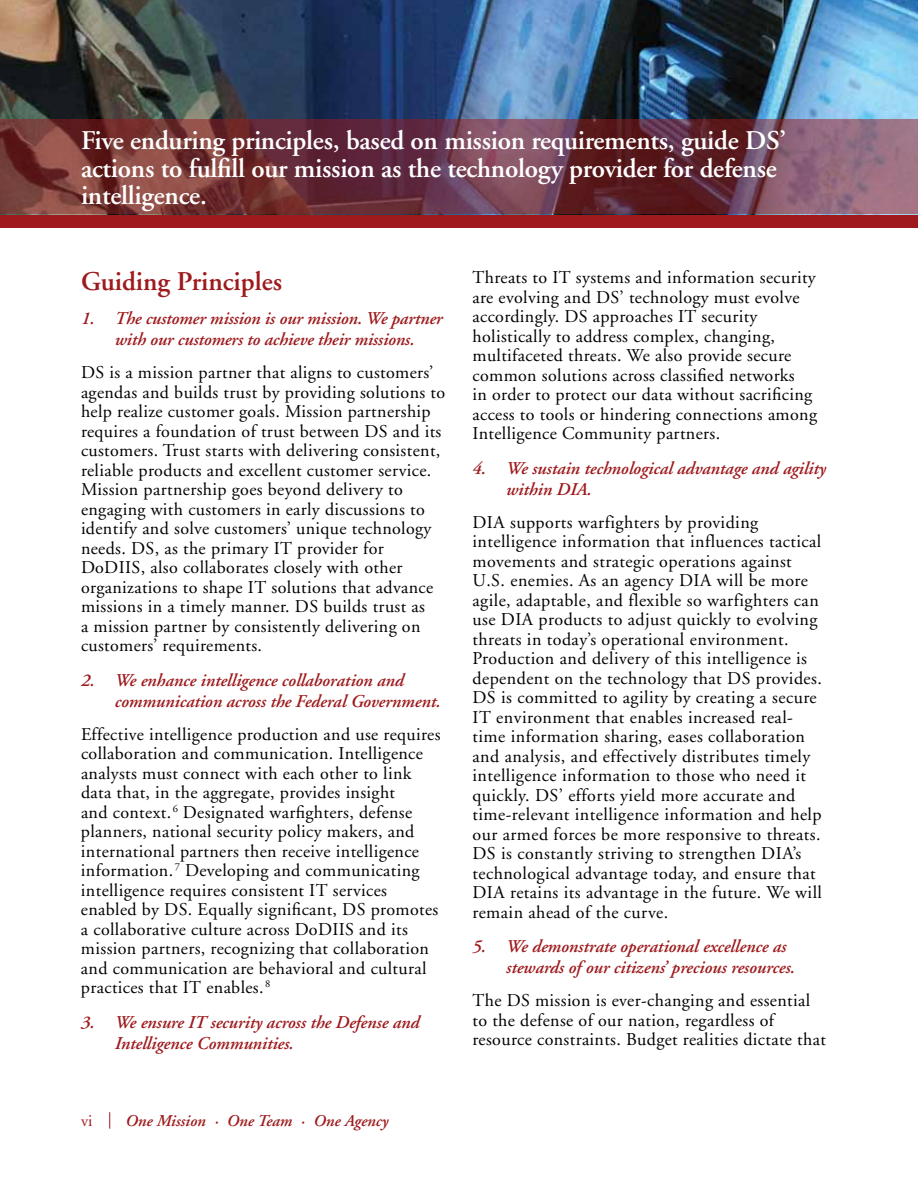
<style>
.page{position:relative;width:918px;height:1188px;background:#fff}
.page>*{position:absolute;margin:0;border:0;box-sizing:border-box;transform-origin:0 0}
.t1{font:600 27px/27.8px "Adobe Garamond";letter-spacing:-.01em;color:#fff}
.t2{font:600 27px "Adobe Garamond";color:#9e1a1d}
.t3{font:18px/19.5px "Adobe Garamond";letter-spacing:.02em;color:#000}
.t4{font:italic 600 18px/21px "Adobe Garamond";letter-spacing:-.005em;color:#9e1a1d}
.t5{font:italic 600 16.5px "Adobe Garamond";color:#9e1a1d}
.t6{font:16.5px "Adobe Garamond";color:#9e1a1d}
</style>
<div class="page">
<svg style="left:109px;top:1112px;width:1px;height:17px"></svg>
<img style="left:0;top:0;width:918px;height:215px">
<div style="left:0;top:215px;width:918px;height:13px;background:#9e1a1d"></div>
<svg style="left:0;top:119px;width:918px;height:95px;background:#733c46"></svg>
<h1 class="t1" style="left:81px;top:127px;width:707px">Five enduring principles, based on mission requirements, guide DS’ actions to fulfill our mission as the technology provider for defense intelligence.</h1>
<h1 class="t2" style="left:81px;top:266px;width:203px">Guiding Principles</h1>
<p class="t4" style="left:81px;top:309px;width:363px;text-align:center">1. The customer mission is our mission. We partner with our customers to achieve their missions.</p>
<p class="t3" style="left:81px;top:363px;width:366px">DS is a mission partner that aligns to customers’ agendas and builds trust by providing solutions to help realize customer goals. Mission partnership requires a foundation of trust between DS and its customers. Trust starts with delivering consistent, reliable products and excellent customer service.<br>Mission partnership goes beyond delivery to engaging with customers in early discussions to identify and solve customers’ unique technology needs. DS, as the primary IT provider for DoDIIS, also collaborates closely with other organizations to shape IT solutions that advance missions in a timely manner. DS builds trust as<br>a mission partner by consistently delivering on customers’ requirements.</p>
<p class="t4" style="left:115px;top:670px;width:327px;text-indent:-34px">2. We enhance intelligence collaboration and communication across the Federal Government.</p>
<p class="t3" style="left:81px;top:725px;width:361px">Effective intelligence production and use requires collaboration and communication. Intelligence analysts must connect with each other to link data that, in the aggregate, provides insight<br>and context. <sup>6</sup> Designated warfighters, defense planners, national security policy makers, and international partners then receive intelligence information. <sup>7</sup> Developing and communicating intelligence requires consistent IT services enabled by DS. Equally significant, DS promotes a collaborative culture across DoDIIS and its mission partners, recognizing that collaboration and communication are behavioral and cultural practices that IT enables. <sup>8</sup></p>
<p class="t4" style="left:115px;top:1012px;width:306px;text-indent:-34px">3. We ensure IT security across the Defense and<br>Intelligence Communities.</p>
<p class="t6" style="left:81px;top:1112px;width:13px">vi</p>
<p class="t5" style="left:125px;top:1112px;width:265px">One Mission · One Team · One Agency</p>
<p class="t3" style="left:472px;top:268px;width:346px">Threats to IT systems and information security are evolving and DS’ technology must evolve accordingly. DS approaches IT security holistically to address complex, changing, multifaceted threats. We also provide secure common solutions across classified networks<br>in order to protect our data without sacrificing access to tools or hindering connections among Intelligence Community partners.</p>
<p class="t4" style="left:506px;top:458px;width:321px;text-indent:-34px">4. We sustain technological advantage and agility within DIA.</p>
<p class="t3" style="left:472px;top:513px;width:351px">DIA supports warfighters by providing intelligence information that influences tactical movements and strategic operations against U.S. enemies. As an agency DIA will be more agile, adaptable, and flexible so warfighters can use DIA products to adjust quickly to evolving threats in today’s operational environment.<br>Production and delivery of this intelligence is dependent on the technology that DS provides.<br>DS is committed to agility by creating a secure IT environment that enables increased real&shy;time information sharing, eases collaboration and analysis, and effectively distributes timely intelligence information to those who need it quickly. DS’ efforts yield more accurate and time-relevant intelligence information and help our armed forces be more responsive to threats.<br>DS is constantly striving to strengthen DIA’s technological advantage today, and ensure that DIA retains its advantage in the future. We will remain ahead of the curve.</p>
<p class="t4" style="left:506px;top:936px;width:290px;text-indent:-34px">5. We demonstrate operational excellence as stewards of our citizens’ precious resources.</p>
<p class="t3" style="left:472px;top:991px;width:355px">The DS mission is ever-changing and essential to the defense of our nation, regardless of resource constraints. Budget realities dictate that</p>
</div>
